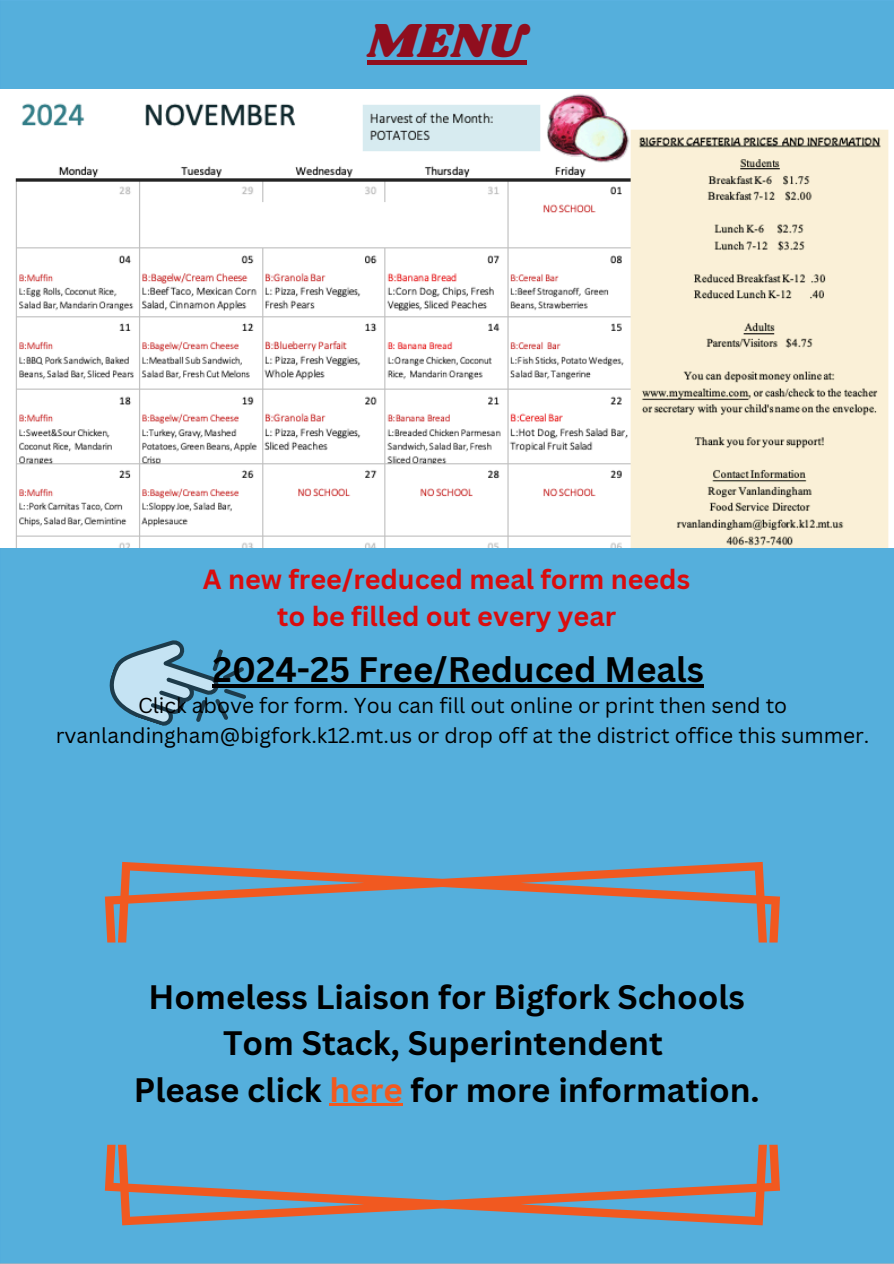
<style>
.page{position:relative;width:894px;height:1264px;background:#fff}
.page>*{position:absolute;margin:0;border:0;box-sizing:border-box;transform-origin:0 0}
.t1{font:49.5px "Shrikhand";color:#900e1e}
.t2{font:700 34.5px "Canva Sans";color:#000}
.t3{font:700 33px/46.2px "Canva Sans";color:#000;text-align:center}
.t4{font:700 27px/37.2px "Canva Sans";color:#da0c0d;text-align:center}
.t5{font:21px/29.2px "Canva Sans";color:#000;text-align:center}
.s1{color:#f15920}
</style>
<div class="page">
<div style="left:0;top:0;width:893px;height:1263px;background:#55afdc"></div>
<svg style="left:101px;top:623px;width:145px;height:115px;background:#67acce"></svg>
<img style="left:0;top:89px;width:893px;height:458px">
<svg style="left:105px;top:861px;width:674px;height:364px;background:#63a6c9"></svg>
<div style="left:367px;top:60px;width:159px;height:5px;background:#900e1e"></div>
<hr style="left:213px;top:684px;width:490px;height:3px;background:#000">
<hr style="left:329px;top:1103px;width:74px;height:3px;background:#f15920">
<p class="t1" style="left:367px;top:6px;width:161px">MENU</p>
<p class="t4" style="left:203px;top:560px;width:488px">A new free/reduced meal form needs to be filled out every year</p>
<h3 class="t2" style="left:213px;top:645px;width:492px">2024-25 Free/Reduced Meals</h3>
<p class="t5" style="left:56px;top:690px;width:814px">Click above for form. You can fill out online or print then send to rvanlandingham@bigfork.k12.mt.us or drop off at the district office this summer.</p>
<p class="t3" style="left:134px;top:973px;width:627px">Homeless Liaison for Bigfork Schools<br>Tom Stack, Superintendent<br>Please click <span class="s1">here</span> for more information.</p>
</div>
